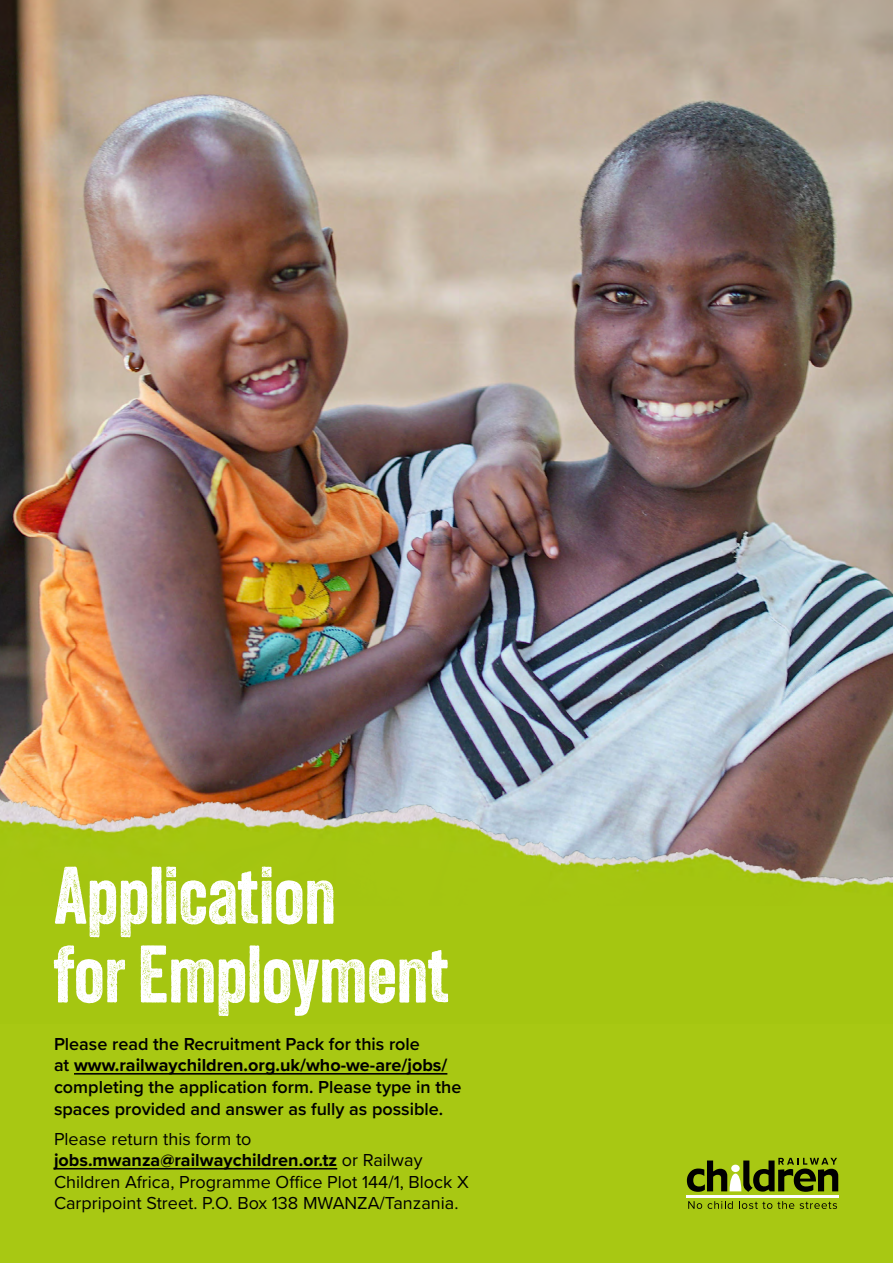
<style>
.page{position:relative;width:893px;height:1263px;background:#fff}
.page>*{position:absolute;margin:0;border:0;box-sizing:border-box;transform-origin:0 0}
.t1{font:78.75px/78.8px "Veneer";color:#fff}
.t2{font:600 18px/21.6px "Proxima Nova";color:#000}
.t3{font:18px/21.6px "Proxima Nova";color:#000}
.s1{font-weight:700}
</style>
<div class="page">
<img style="left:0;top:0;width:893px;height:621px">
<img style="left:0;top:621px;width:893px;height:404px">
<div style="left:0;top:1025px;width:893px;height:238px;background:#a8c813"></div>
<hr style="left:74px;top:1073px;width:373px;height:1px;background:#000">
<hr style="left:54px;top:1168px;width:283px;height:1px;background:#000">
<hr style="left:686px;top:1196px;width:153px;height:2px;background:#fff">
<svg style="left:688px;top:1201px;width:14px;height:8px"></svg>
<svg style="left:708px;top:1201px;width:25px;height:8px"></svg>
<svg style="left:739px;top:1201px;width:55px;height:8px"></svg>
<svg style="left:800px;top:1202px;width:37px;height:7px"></svg>
<svg style="left:687px;top:1158px;width:151px;height:34px"></svg>
<p class="t1" style="left:54px;top:855px;width:396px">Application<br>for Employment</p>
<p class="t2" style="left:54px;top:1032px;width:409px">Please read the Recruitment Pack for this role<br>at <span class="s1">www.railwaychildren.org.uk/who-we-are/jobs/ </span>completing the application form. Please type in the spaces provided and answer as fully as possible.</p>
<p class="t3" style="left:54px;top:1127px;width:416px">Please return this form to <span class="s1">jobs.mwanza@railwaychildren.or.tz</span> or Railway Children Africa, Programme Office Plot 144/1, Block X Carpripoint Street. P.O. Box 138 MWANZA/Tanzania.</p>
</div>
